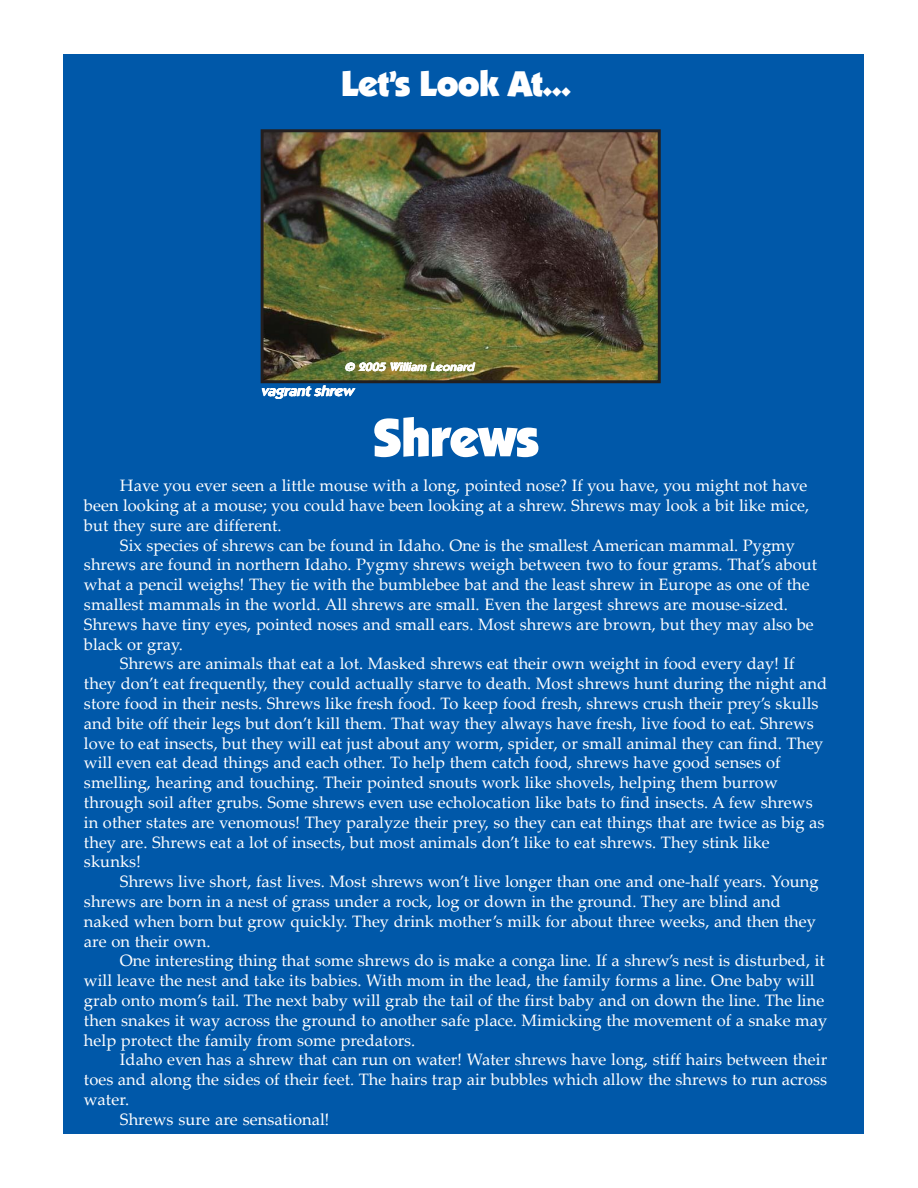
<style>
.page{position:relative;width:918px;height:1188px;background:#fff}
.page>*{position:absolute;margin:0;border:0;box-sizing:border-box;transform-origin:0 0}
.t1{font:900 54px "Itc Kabel";letter-spacing:-.025em;color:#fff}
.t2{font:900 36px "Itc Kabel";letter-spacing:-.02em;color:#fff}
.t3{font:16.5px/19.8px "Palatino Linotype";letter-spacing:.005em;color:#fff}
.t4{font:italic 600 15px "Itc Kabel";color:#fff}
.t5{font:italic 600 12px "Itc Kabel";color:#fff}
</style>
<div class="page">
<div style="left:64px;top:55px;width:799px;height:1078px;background:#0058a9"></div>
<img style="left:265px;top:133px;width:392px;height:246px">
<div style="left:261px;top:129px;width:400px;height:254px;border:3px solid #231f20"></div>
<h2 class="t2" style="left:341px;top:70px;width:232px">Let’s Look At...</h2>
<p class="t5" style="left:345px;top:363px;width:133px">© 2005 William Leonard</p>
<p class="t4" style="left:261px;top:386px;width:97px">vagrant shrew</p>
<h1 class="t1" style="left:372px;top:417px;width:169px">Shrews</h1>
<p class="t3" style="left:84px;top:478px;width:727px;text-align:justify;text-indent:36px">Have you ever seen a little mouse with a long, pointed nose? If you have, you might not have been looking at a mouse; you could have been looking at a shrew. Shrews may look a bit like mice, but they sure are different.</p>
<p class="t3" style="left:84px;top:537px;width:735px;text-indent:36px">Six species of shrews can be found in Idaho. One is the smallest American mammal. Pygmy shrews are found in northern Idaho. Pygmy shrews weigh between two to four grams. That’s about what a pencil weighs! They tie with the bumblebee bat and the least shrew in Europe as one of the smallest mammals in the world. All shrews are small. Even the largest shrews are mouse-sized.<br>Shrews have tiny eyes, pointed noses and small ears. Most shrews are brown, but they may also be black or gray.</p>
<p class="t3" style="left:84px;top:656px;width:745px;text-indent:36px">Shrews are animals that eat a lot. Masked shrews eat their own weight in food every day! If they don’t eat frequently, they could actually starve to death. Most shrews hunt during the night and store food in their nests. Shrews like fresh food. To keep food fresh, shrews crush their prey’s skulls and bite off their legs but don’t kill them. That way they always have fresh, live food to eat. Shrews love to eat insects, but they will eat just about any worm, spider, or small animal they can find. They will even eat dead things and each other. To help them catch food, shrews have good senses of smelling, hearing and touching. Their pointed snouts work like shovels, helping them burrow through soil after grubs. Some shrews even use echolocation like bats to find insects. A few shrews in other states are venomous! They paralyze their prey, so they can eat things that are twice as big as they are. Shrews eat a lot of insects, but most animals don’t like to eat shrews. They stink like skunks!</p>
<p class="t3" style="left:84px;top:874px;width:736px;text-indent:36px">Shrews live short, fast lives. Most shrews won’t live longer than one and one-half years. Young shrews are born in a nest of grass under a rock, log or down in the ground. They are blind and naked when born but grow quickly. They drink mother’s milk for about three weeks, and then they are on their own.</p>
<p class="t3" style="left:84px;top:953px;width:745px;text-indent:36px">One interesting thing that some shrews do is make a conga line. If a shrew’s nest is disturbed, it will leave the nest and take its babies. With mom in the lead, the family forms a line. One baby will grab onto mom’s tail. The next baby will grab the tail of the first baby and on down the line. The line then snakes it way across the ground to another safe place. Mimicking the movement of a snake may help protect the family from some predators.</p>
<p class="t3" style="left:120px;top:1052px;width:709px">Idaho even has a shrew that can run on water! Water shrews have long, stiff hairs between their</p>
<p class="t3" style="left:84px;top:1072px;width:745px">toes and along the sides of their feet. The hairs trap air bubbles which allow the shrews to run across</p>
<p class="t3" style="left:84px;top:1091px;width:47px">water.</p>
<p class="t3" style="left:120px;top:1111px;width:211px">Shrews sure are sensational!</p>
</div>
